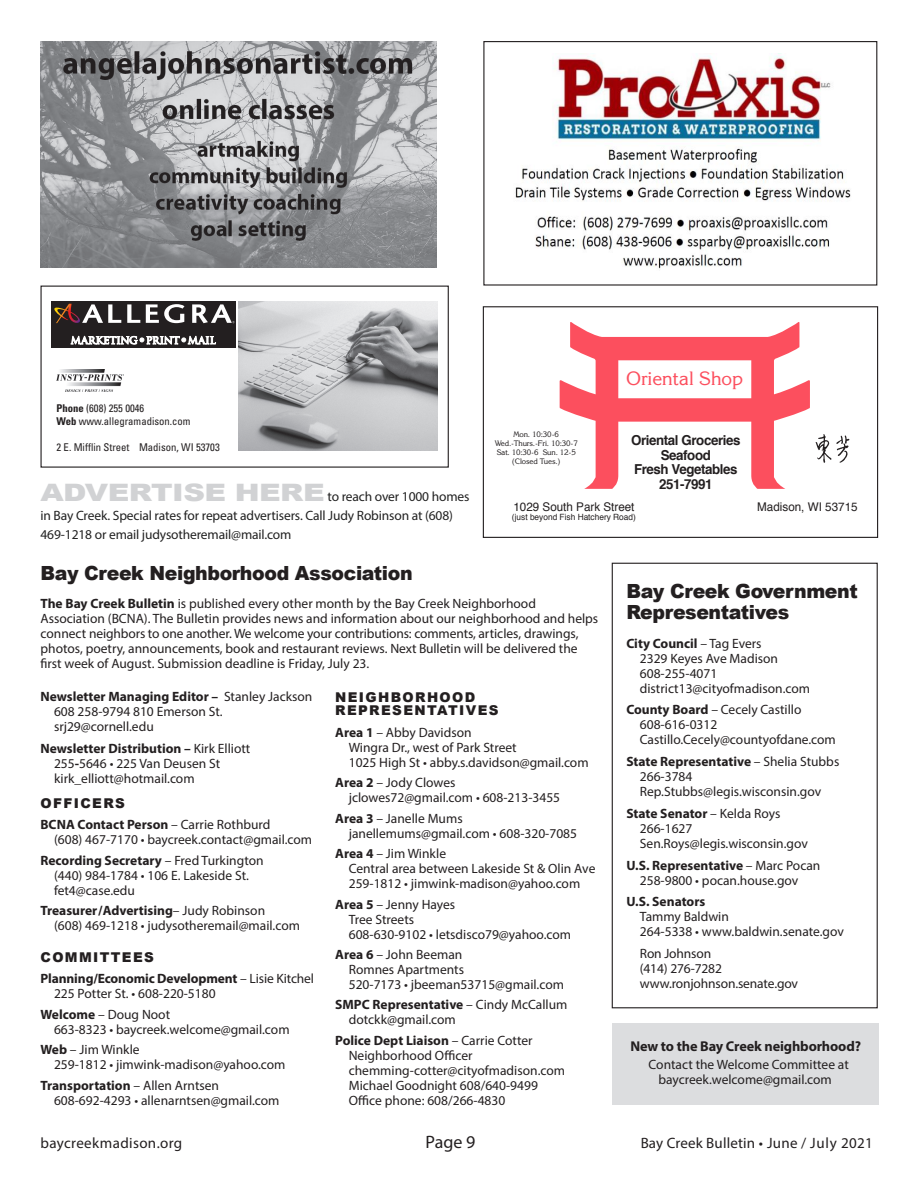
<style>
.page{position:relative;width:918px;height:1188px;background:#fff}
.page>*{position:absolute;margin:0;border:0;box-sizing:border-box;transform-origin:0 0}
.t1{font:900 19.5px/21px "Arial";letter-spacing:-.02em;color:#231f20}
.t2{font:18.9px "Korinna Std";color:#fc4f5e}
.t3{font:18px "Myriad Pro";color:#231f20}
.t4{font:15px "Myriad Pro";letter-spacing:.025em;color:#231f20}
.t5{font:700 14.25px "Myriad Pro";letter-spacing:-.01em;color:#231f20}
.t6{font:700 13.65px/14.5px "Helvetica";letter-spacing:-.03em;color:#231f20;text-align:center}
.t7{font:13.5px/15px "Myriad Pro";color:#231f20}
.Normal__Web{font:13.5px/18.8px "Myriad Pro";letter-spacing:-.01em;color:#212121}
.t8{font:900 13.5px/13.5px "Arial";letter-spacing:.1em;color:#231f20}
.t9{font:700 12.9px/14.5px "Helvetica";color:#231f20;text-align:center}
.t10{font:12px "Helvetica";letter-spacing:-.005em;color:#231f20}
.t11{font:condensed 10.65px/12.9px "Univers LT Std";color:#231f20}
.t12{font:8.55px "Helvetica";color:#231f20}
.t13{font:7.65px/9.3px "Korinna";letter-spacing:-.01em;color:#231f20;text-align:center}
.t14{font:7.65px "Korinna Std";letter-spacing:-.02em;color:#231f20}
.s1{font-weight:700}
.s2{font-family:"Arial";font-weight:900;font-size:24px;color:#d1d2d4}
</style>
<div class="page">
<div style="left:612px;top:1023px;width:266px;height:82px;background:#dcdddf"></div>
<div style="left:612px;top:563px;width:266px;height:445px;border:1px solid #231f20"></div>
<img style="left:515px;top:55px;width:336px;height:214px">
<div style="left:483px;top:41px;width:394px;height:245px;border:1px solid #231f20"></div>
<svg style="left:560px;top:322px;width:250px;height:167px"></svg>
<img style="left:809px;top:429px;width:1px;height:44px">
<img style="left:815px;top:434px;width:35px;height:29px">
<div style="left:483px;top:306px;width:395px;height:232px;border:1px solid #231f20"></div>
<svg style="left:51px;top:301px;width:387px;height:150px"></svg>
<img style="left:40px;top:41px;width:397px;height:226px">
<p class="t11" style="left:57px;top:402px;width:136px"><span class="s1">Phone</span> (608) 255 0046<br><span class="s1">Web</span> www.allegramadison.com</p>
<p class="t11" style="left:57px;top:440px;width:165px">2 E. Mifflin Street Madison, WI 53703</p>
<p class="Normal__Web" style="left:40px;top:487px;width:431px"><span class="s2">ADVERTISE HERE</span> to reach over 1000 homes in Bay Creek. Special rates for repeat advertisers. Call Judy Robinson at (608)<br>469-1218 or email judysotheremail@mail.com</p>
<p class="t2" style="left:626px;top:367px;width:119px">Oriental Shop</p>
<p class="t13" style="left:495px;top:429px;width:84px">Mon. 10:30-6<br>Wed.-Thurs.-Fri.10:30-7<br>Sat. 10:30-6 Sun. 12-5 (Closed Tues.)</p>
<p class="t6" style="left:631px;top:433px;width:111px">Oriental Groceries<br>Seafood<br>Fresh Vegetables<br>251-7991</p>
<p class="t12" style="left:578px;top:511px;width:60px">Hatchery Road)</p>
<p class="t9" style="left:631px;top:433px;width:111px">Oriental Groceries<br>Sea Food<br>Fresh Vegetables<br>251-7991</p>
<p class="t10" style="left:512px;top:499px;width:122px">1029 South Park Street</p>
<p class="t10" style="left:757px;top:499px;width:101px">Madison, WI 53715</p>
<p class="t12" style="left:512px;top:513px;width:126px">(just beyond Fish Hatchery Road)</p>
<p class="t14" style="left:538px;top:439px;width:13px">Fri.</p>
<p class="t14" style="left:497px;top:448px;width:15px">Sat.</p>
<p class="t14" style="left:569px;top:448px;width:9px">-5</p>
<p class="t1" style="left:40px;top:562px;width:374px">Bay Creek Neighborhood Association</p>
<p class="t7" style="left:40px;top:596px;width:559px"><span class="s1">The Bay Creek Bulletin</span> is published every other month by the Bay Creek Neighborhood Association (BCNA). The Bulletin provides news and information about our neighborhood and helps connect neighbors to one another. We welcome your contributions: comments, articles, drawings, photos, poetry, announcements, book and restaurant reviews. Next Bulletin will be delivered the first week of August. Submission deadline is Friday, July 23.</p>
<p class="t8" style="left:335px;top:690px;width:165px">NEIGHBORHOOD<br>REPRESENTATIVES</p>
<p class="t7" style="left:349px;top:725px;width:241px;text-indent:-14px"><span class="s1">Area 1</span> – Abby Davidson<br>Wingra Dr., west of Park Street<br>1025 High St • abby.s.davidson@gmail.com</p>
<p class="t7" style="left:349px;top:775px;width:213px;text-indent:-14px"><span class="s1">Area 2</span> – Jody Clowes jclowes72@gmail.com • 608-213-3455</p>
<p class="t7" style="left:349px;top:811px;width:230px;text-indent:-14px"><span class="s1">Area 3</span> – Janelle Mums janellemums@gmail.com • 608-320-7085</p>
<p class="t7" style="left:349px;top:846px;width:248px;text-indent:-14px"><span class="s1">Area 4</span> – Jim Winkle<br>Central area between Lakeside St &amp; Olin Ave<br>259-1812 • jimwink-madison@yahoo.com</p>
<p class="t7" style="left:349px;top:896px;width:224px;text-indent:-14px"><span class="s1">Area 5</span> – Jenny Hayes<br>Tree Streets<br>608-630-9102 • letsdisco79@yahoo.com</p>
<p class="t7" style="left:349px;top:947px;width:217px;text-indent:-14px"><span class="s1">Area 6</span> – John Beeman<br>Romnes Apartments<br>520-7173 • jbeeman53715@gmail.com</p>
<p class="t7" style="left:349px;top:997px;width:220px;text-indent:-14px"><span class="s1">SMPC Representative</span> – Cindy McCallum dotckk@gmail.com</p>
<p class="t7" style="left:349px;top:1033px;width:218px;text-indent:-14px"><span class="s1">Police Dept Liaison</span> – Carrie Cotter<br>Neighborhood Officer chemming-cotter@cityofmadison.com<br>Michael Goodnight 608/640-9499<br>Office phone: 608/266-4830</p>
<p class="t7" style="left:54px;top:689px;width:260px;text-indent:-14px"><span class="s1">Newsletter Managing Editor –</span> Stanley Jackson<br>608 258-9794 810 Emerson St. srj29@cornell.edu</p>
<p class="t7" style="left:54px;top:741px;width:198px;text-indent:-14px"><span class="s1">Newsletter Distribution –</span> Kirk Elliott<br>255<span class="s1">-</span>5646 • 225 Van Deusen St kirk_elliott@hotmail.com</p>
<p class="t8" style="left:40px;top:796px;width:86px">OFFICERS</p>
<p class="t7" style="left:54px;top:817px;width:260px;text-indent:-14px"><span class="s1">BCNA Contact Person</span> – Carrie Rothburd<br>(608) 467-7170 • baycreek.contact@gmail.com</p>
<p class="t7" style="left:54px;top:853px;width:211px;text-indent:-14px"><span class="s1">Recording Secretary</span> – Fred Turkington (440) 984-1784 • 106 E. Lakeside St. fet4@case.edu</p>
<p class="t7" style="left:54px;top:903px;width:248px;text-indent:-14px"><span class="s1">Treasurer /Advertising</span>– Judy Robinson<br>(608) 469-1218 • judysotheremail@mail.com</p>
<p class="t8" style="left:40px;top:950px;width:115px">COMMITTEES</p>
<p class="t7" style="left:54px;top:971px;width:262px;text-indent:-14px"><span class="s1">Planning/Economic Development</span> – Lisie Kitchel<br>225 Potter St. • 608-220-5180</p>
<p class="t7" style="left:54px;top:1007px;width:237px;text-indent:-14px"><span class="s1">Welcome</span> – Doug Noot<br>663-8323 • baycreek.welcome@gmail.com</p>
<p class="t7" style="left:54px;top:1042px;width:233px;text-indent:-14px"><span class="s1">Web</span> – Jim Winkle<br>259-1812 • jimwink-madison@yahoo.com</p>
<p class="t7" style="left:54px;top:1077px;width:227px;text-indent:-14px"><span class="s1">Transportation</span> – Allen Arntsen<br>608-692-4293 • allenarntsen@gmail.com</p>
<p class="t1" style="left:626px;top:580px;width:233px">Bay Creek Government<br>Representatives</p>
<p class="t7" style="left:640px;top:635px;width:172px;text-indent:-13px"><span class="s1">City Council</span> – Tag Evers<br>2329 Keyes Ave Madison<br>608-255-4071 district13@cityofmadison.com</p>
<p class="t7" style="left:640px;top:702px;width:198px;text-indent:-14px"><span class="s1">County Board</span> – Cecely Castillo<br>608-616-0312<br>Castillo.Cecely@countyofdane.com</p>
<p class="t7" style="left:640px;top:754px;width:201px;text-indent:-14px"><span class="s1">State Representative</span> – Shelia Stubbs<br>266-3784<br>Rep.Stubbs@legis.wisconsin.gov</p>
<p class="t7" style="left:640px;top:806px;width:170px;text-indent:-14px"><span class="s1">State Senator</span> – Kelda Roys<br>266-1627<br>Sen.Roys@legis.wisconsin.gov</p>
<p class="t7" style="left:640px;top:857px;width:182px;text-indent:-14px"><span class="s1">U.S. Representative</span> – Marc Pocan<br>258-9800 • pocan.house.gov</p>
<p class="t7" style="left:640px;top:894px;width:206px;text-indent:-14px"><span class="s1">U.S. Senators<br></span>Tammy Baldwin<br>264-5338 • www.baldwin.senate.gov</p>
<p class="t7" style="left:640px;top:946px;width:160px">Ron Johnson<br>(414) 276-7282 www.ronjohnson.senate.gov</p>
<p class="t5" style="left:631px;top:1037px;width:232px">New to the Bay Creek neighborhood?</p>
<p class="t7" style="left:649px;top:1057px;width:202px;text-align:center">Contact the Welcome Committee at baycreek.welcome@gmail.com</p>
<p class="t4" style="left:40px;top:1134px;width:143px">baycreekmadison.org</p>
<p class="t3" style="left:426px;top:1131px;width:51px">Page 9</p>
<p class="t4" style="left:641px;top:1134px;width:234px">Bay Creek Bulletin • June / July 2021</p>
</div>
